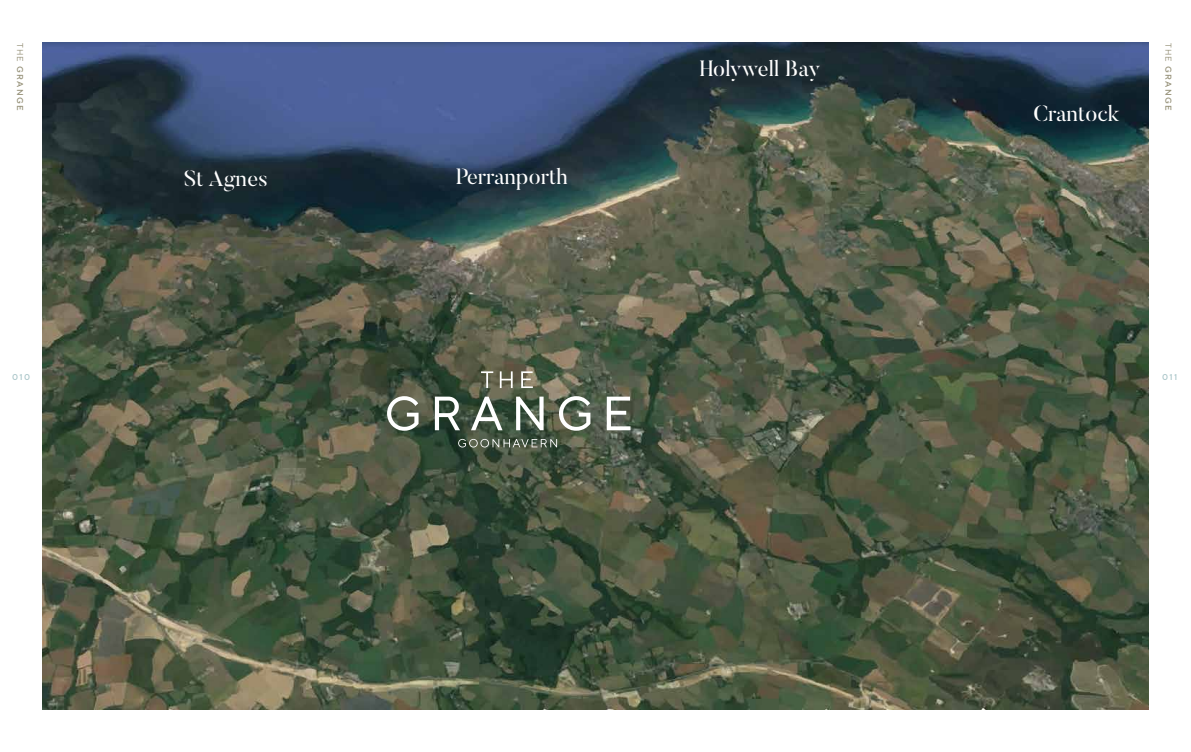
<style>
.page{position:relative;width:1191px;height:752px;background:#fff}
.page>*{position:absolute;margin:0;border:0;box-sizing:border-box;transform-origin:0 0}
.t1{font:22px "Butler Stencil";letter-spacing:.01em;color:#fff}
.t2{font:500 8.5px "TT Norms";letter-spacing:.15em;color:#948f76}
.t3{font:500 8.5px "TT Norms";letter-spacing:.15em;color:#aac6c9}
.s1{font-weight:400}
</style>
<div class="page">
<img style="left:43px;top:43px;width:1105px;height:666px">
<svg style="left:387px;top:396px;width:31px;height:34px"></svg>
<svg style="left:435px;top:396px;width:25px;height:34px"></svg>
<svg style="left:471px;top:396px;width:31px;height:34px"></svg>
<svg style="left:516px;top:396px;width:27px;height:34px"></svg>
<svg style="left:559px;top:396px;width:31px;height:34px"></svg>
<svg style="left:607px;top:396px;width:23px;height:34px"></svg>
<svg style="left:481px;top:371px;width:12px;height:17px"></svg>
<svg style="left:500px;top:371px;width:12px;height:17px"></svg>
<svg style="left:521px;top:371px;width:12px;height:17px"></svg>
<svg style="left:458px;top:438px;width:99px;height:9px"></svg>
<p class="t2" style="left:25px;top:43px;width:69px;rotate:90deg"><span class="s1">THE</span> GRANGE</p>
<p class="t3" style="left:12px;top:371px;width:19px">010</p>
<p class="t1" style="left:184px;top:164px;width:85px">St Agnes</p>
<p class="t1" style="left:456px;top:162px;width:113px">Perranporth</p>
<p class="t1" style="left:700px;top:55px;width:122px">Holywell Bay</p>
<p class="t1" style="left:1033px;top:100px;width:87px">Crantock</p>
<p class="t2" style="left:1173px;top:43px;width:69px;rotate:90deg"><span class="s1">THE</span> GRANGE</p>
<p class="t3" style="left:1162px;top:371px;width:17px">011</p>
</div>
